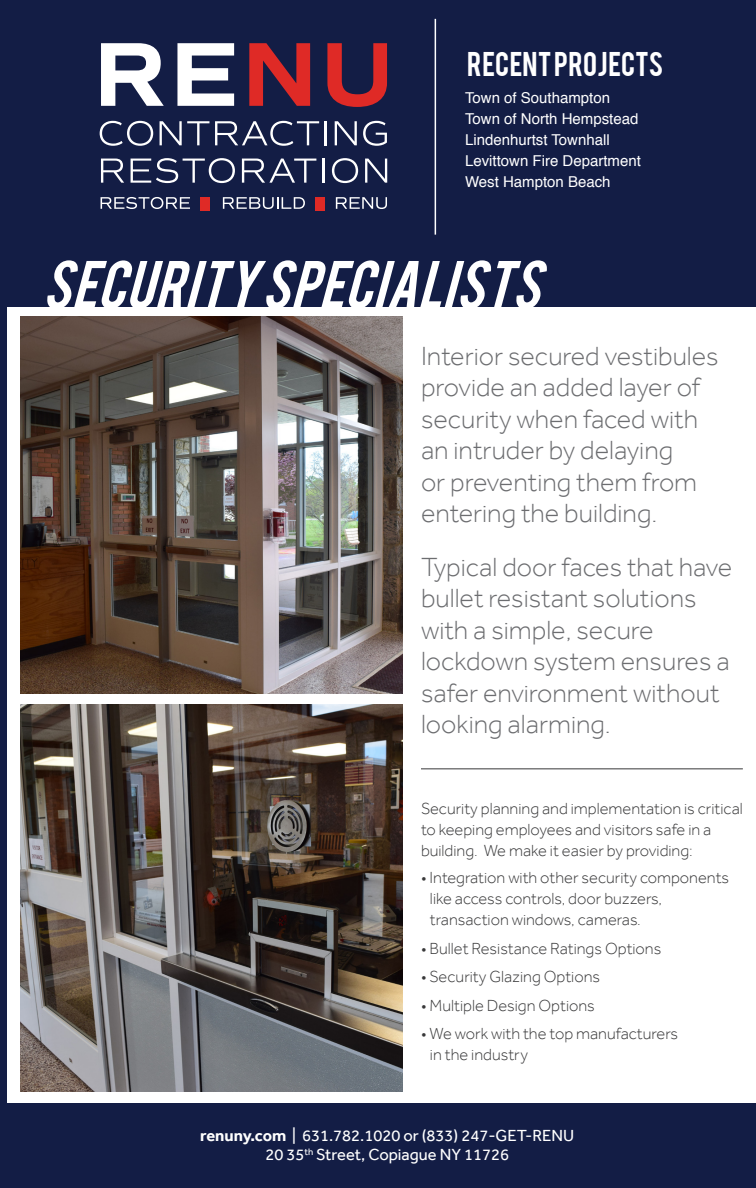
<style>
.page{position:relative;width:756px;height:1188px;background:#131d45}
.page>*{position:absolute;margin:0;border:0;box-sizing:border-box;transform-origin:0 0}
.t1{font:italic 53.4px "Bebas";color:#fff}
.t2{font:300 27px/31.5px "Effra";color:#6c6d70}
.t3{font:27px "Bebas";color:#fff}
.t4{font:300 16.5px/21px "Effra";color:#383839}
.t5{font:16.5px "Effra";color:#fff}
.t6{font:15px "Helvetica";color:#fff}
.s1{font-weight:700}
</style>
<div class="page">
<div style="left:7px;top:307px;width:749px;height:796px;background:#fff"></div>
<img style="left:20px;top:317px;width:382px;height:377px">
<img style="left:20px;top:705px;width:382px;height:387px">
<hr style="left:435px;top:19px;width:1px;height:216px;background:#fff">
<svg style="left:100px;top:121px;width:53px;height:25px"></svg>
<svg style="left:160px;top:121px;width:49px;height:24px"></svg>
<svg style="left:215px;top:121px;width:104px;height:25px;background:#454d6c"></svg>
<hr style="left:325px;top:121px;width:2px;height:24px;background:#fff">
<svg style="left:335px;top:121px;width:22px;height:24px"></svg>
<svg style="left:363px;top:121px;width:24px;height:25px"></svg>
<svg style="left:101px;top:159px;width:23px;height:24px"></svg>
<svg style="left:131px;top:158px;width:104px;height:25px;background:#48506f"></svg>
<svg style="left:242px;top:159px;width:74px;height:24px;background:#48506f"></svg>
<hr style="left:323px;top:159px;width:2px;height:24px;background:#fff">
<svg style="left:332px;top:158px;width:26px;height:25px"></svg>
<svg style="left:365px;top:159px;width:22px;height:24px"></svg>
<svg style="left:101px;top:197px;width:89px;height:12px"></svg>
<svg style="left:223px;top:197px;width:82px;height:12px"></svg>
<svg style="left:336px;top:197px;width:51px;height:12px"></svg>
<div style="left:201px;top:197px;width:9px;height:13px;background:#df2a26"></div>
<div style="left:315px;top:197px;width:9px;height:13px;background:#df2a26"></div>
<svg style="left:101px;top:43px;width:63px;height:63px"></svg>
<svg style="left:177px;top:43px;width:57px;height:63px"></svg>
<svg style="left:249px;top:43px;width:61px;height:63px;background:#942531"></svg>
<svg style="left:327px;top:43px;width:60px;height:64px;background:#7d2334"></svg>
<hr style="left:421px;top:768px;width:322px;height:1px;background:#383839">
<p class="t3" style="left:467px;top:45px;width:198px">RECENT PROJECTS</p>
<p class="t6" style="left:465px;top:86px;width:147px">Town of Southampton</p>
<p class="t6" style="left:465px;top:107px;width:175px">Town of North Hempstead</p>
<p class="t6" style="left:465px;top:128px;width:146px">Lindenhurtst Townhall</p>
<p class="t6" style="left:465px;top:149px;width:177px">Levittown Fire Department</p>
<p class="t6" style="left:465px;top:170px;width:147px">West Hampton Beach</p>
<p class="t1" style="left:42px;top:246px;width:518px">SECURITYSPECIALISTS</p>
<p class="t2" style="left:421px;top:340px;width:299px">Interior secured vestibules provide an added layer of security when faced with an intruder by delaying<br>or preventing them from entering the building.</p>
<p class="t2" style="left:421px;top:551px;width:313px">Typical door faces that have bullet resistant solutions with a simple, secure lockdown system ensures a safer environment without looking alarming.</p>
<p class="t4" style="left:421px;top:798px;width:323px">Security planning and implementation is critical to keeping employees and visitors safe in a building. We make it easier by providing:</p>
<p class="t4" style="left:430px;top:867px;width:301px;text-indent:-9px">• Integration with other security components like access controls, door buzzers, transaction windows, cameras.</p>
<p class="t4" style="left:421px;top:938px;width:242px">• Bullet Resistance Ratings Options</p>
<p class="t4" style="left:421px;top:966px;width:181px">• Security Glazing Options</p>
<p class="t4" style="left:421px;top:995px;width:175px">• Multiple Design Options</p>
<p class="t4" style="left:421px;top:1023px;width:259px">• We work with the top manufacturers</p>
<p class="t4" style="left:430px;top:1044px;width:100px">in the industry</p>
<p class="t5" style="left:200px;top:1125px;width:375px"><span class="s1">renuny.com</span> | 631.782.1020 or (833) 247-GET-RENU</p>
<p class="t5" style="left:265px;top:1145px;width:245px">20 35<sup>th</sup> Street, Copiague NY 11726</p>
</div>
